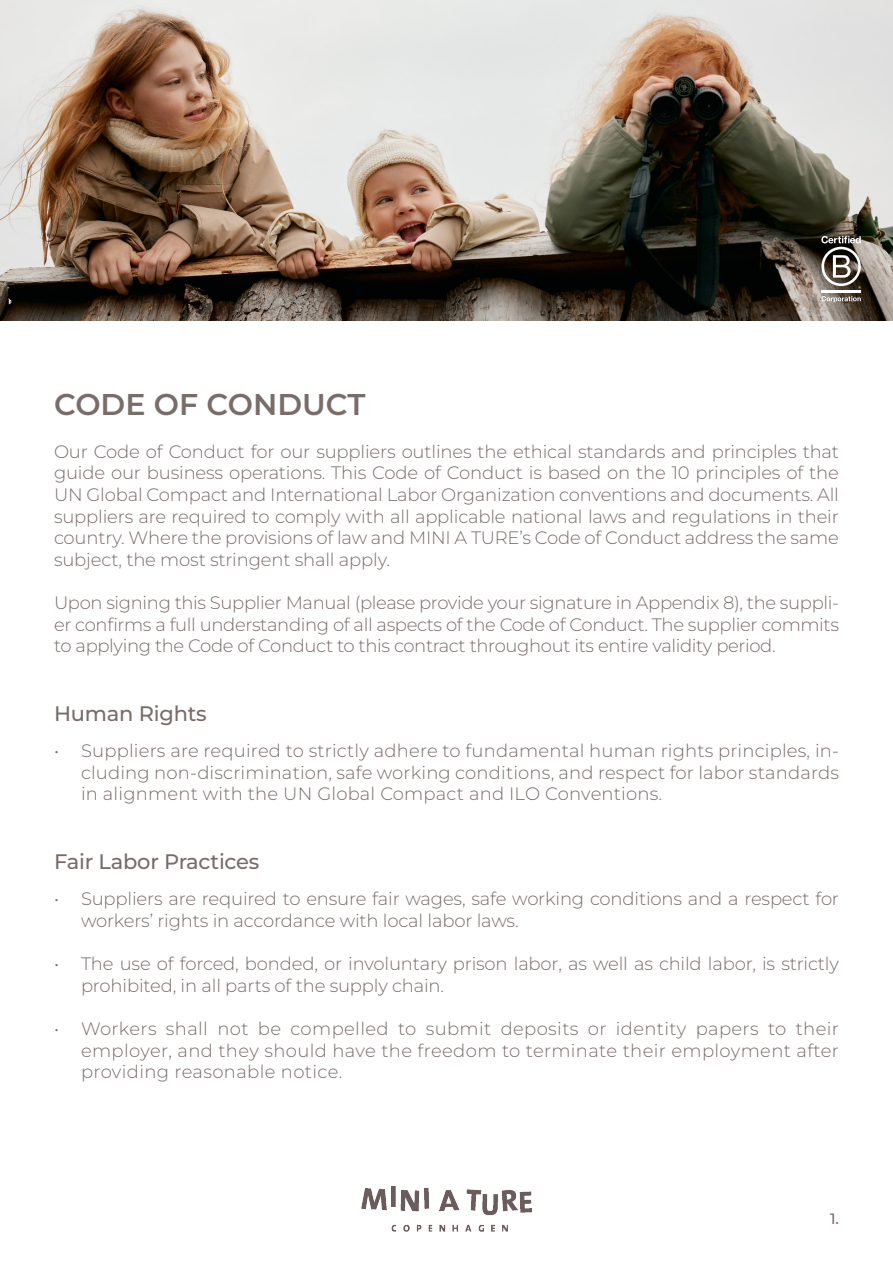
<style>
.page{position:relative;width:893px;height:1263px;background:#fff}
.page>*{position:absolute;margin:0;border:0;box-sizing:border-box;transform-origin:0 0}
.rubrik{font:600 30px "Montserrat";color:#796d6a}
.mellem_rubrik{font:500 21px "Montserrat";letter-spacing:-.01em;color:#786c69}
.brød{font:300 18px/21.6px "Montserrat";letter-spacing:-.01em;color:#796d6a;text-align:justify}
.t1{font:300 18px/21.6px "Montserrat";letter-spacing:.01em;color:#786c69;text-align:justify}
.mellem_rubrik-2{font:500 15px "Montserrat";color:#786c69}
</style>
<div class="page">
<img style="left:0;top:0;width:893px;height:320px">
<hr style="left:821px;top:290px;width:40px;height:3px;background:#fff">
<svg style="left:821px;top:236px;width:40px;height:53px"></svg>
<svg style="left:821px;top:296px;width:40px;height:6px"></svg>
<img style="left:361px;top:1187px;width:171px;height:44px">
<p class="rubrik" style="left:54px;top:383px;width:313px">CODE OF CONDUCT</p>
<p class="brød" style="left:54px;top:440px;width:787px">Our Code of Conduct for our suppliers outlines the ethical standards and principles that guide our business operations. This Code of Conduct is based on the 10 principles of the UN Global Compact and International Labor Organization conventions and documents. All suppliers are required to comply with all applicable national laws and regulations in their country. Where the provisions of law and MINI A TURE’s Code of Conduct address the same subject, the most stringent shall apply.</p>
<p class="brød" style="left:54px;top:591px;width:786px">Upon signing this Supplier Manual (please provide your signature in Appendix 8), the suppli&shy;er confirms a full understanding of all aspects of the Code of Conduct. The supplier commits to applying the Code of Conduct to this contract throughout its entire validity period.</p>
<p class="mellem_rubrik" style="left:54px;top:698px;width:154px">Human Rights</p>
<p class="t1" style="left:81px;top:739px;width:759px;text-indent:-27px">• Suppliers are required to strictly adhere to fundamental human rights principles, in&shy;cluding non-discrimination, safe working conditions, and respect for labor standards in alignment with the UN Global Compact and ILO Conventions.</p>
<p class="mellem_rubrik" style="left:54px;top:847px;width:207px">Fair Labor Practices</p>
<p class="brød" style="left:81px;top:888px;width:759px;text-indent:-27px">• Suppliers are required to ensure fair wages, safe working conditions and a respect for workers’ rights in accordance with local labor laws.</p>
<p class="brød" style="left:81px;top:952px;width:759px;text-indent:-27px">• The use of forced, bonded, or involuntary prison labor, as well as child labor, is strictly prohibited, in all parts of the supply chain.</p>
<p class="brød" style="left:81px;top:1017px;width:759px;text-indent:-27px">• Workers shall not be compelled to submit deposits or identity papers to their employer, and they should have the freedom to terminate their employment after providing reasonable notice.</p>
<p class="mellem_rubrik-2" style="left:830px;top:1208px;width:10px">1.</p>
</div>
